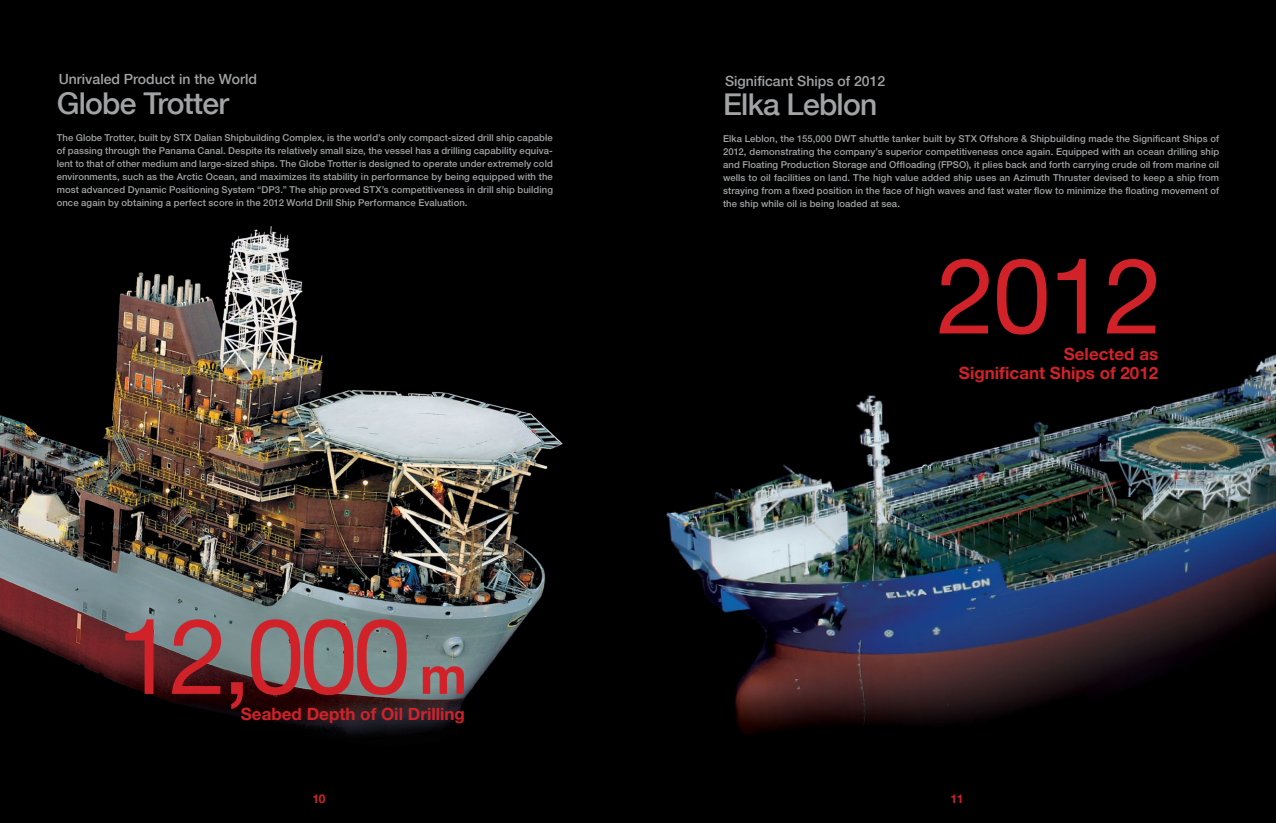
<style>
.page{position:relative;width:1276px;height:823px;background:#fff}
.page>*{position:absolute;margin:0;border:0;box-sizing:border-box;transform-origin:0 0}
.t1{font:105px "Helvetica Neue";letter-spacing:-.04em;color:#d22229}
.t2{font:700 52px "Helvetica Neue";color:#d22229}
.t3{font:500 30px "Helvetica Neue";letter-spacing:-.025em;color:#a1a3a5}
.t4{font:700 17px/19px "Helvetica Neue LT Pro";color:#d22229;text-align:right}
.t5{font:500 14px "Helvetica Neue";color:#a1a3a5}
.t6{font:700 12px "Helvetica Neue";color:#d22229}
.t7{font:500 9.5px/13px "Helvetica Neue LT Pro";letter-spacing:.01em;color:#a1a3a5;text-align:justify}
</style>
<div class="page">
<div style="left:0;top:0;width:1276px;height:822px;background:#000"></div>
<img style="left:666px;top:354px;width:610px;height:380px">
<img style="left:0;top:226px;width:563px;height:509px">
<h3 class="t5" style="left:59px;top:71px;width:200px">Unrivaled Product in the World</h3>
<h3 class="t3" style="left:57px;top:85px;width:174px">Globe Trotter</h3>
<p class="t7" style="left:57px;top:131px;width:498px">The Globe Trotter, built by STX Dalian Shipbuilding Complex, is the world’s only compact-sized drill ship capable of passing through the Panama Canal. Despite its relatively small size, the vessel has a drilling capability equiva&shy;lent to that of other medium and large-sized ships. The Globe Trotter is designed to operate under extremely cold environments, such as the Arctic Ocean, and maximizes its stability in performance by being equipped with the most advanced Dynamic Positioning System “DP3.” The ship proved STX’s competitiveness in drill ship building once again by obtaining a perfect score in the 2012 World Drill Ship Performance Evaluation.</p>
<h1 class="t1" style="left:116px;top:593px;width:296px">12,000</h1>
<h3 class="t4" style="left:241px;top:704px;width:226px">Seabed Depth of Oil Drilling</h3>
<h2 class="t2" style="left:420px;top:642px;width:49px">m</h2>
<h3 class="t5" style="left:725px;top:72px;width:162px">Significant Ships of 2012</h3>
<h3 class="t3" style="left:723px;top:86px;width:156px">Elka Leblon</h3>
<p class="t7" style="left:723px;top:132px;width:498px">Elka Leblon, the 155,000 DWT shuttle tanker built by STX Offshore &amp; Shipbuilding made the Significant Ships of 2012, demonstrating the company’s superior competitiveness once again. Equipped with an ocean drilling ship and Floating Production Storage and Offloading (FPSO), it plies back and forth carrying crude oil from marine oil wells to oil facilities on land. The high value added ship uses an Azimuth Thruster devised to keep a ship from straying from a fixed position in the face of high waves and fast water flow to minimize the floating movement of the ship while oil is being loaded at sea.</p>
<h1 class="t1" style="left:937px;top:233px;width:227px">2012</h1>
<h3 class="t4" style="left:959px;top:344px;width:201px">Selected as<br>Significant Ships of 2012</h3>
<p class="t6" style="left:312px;top:790px;width:15px">10</p>
<p class="t6" style="left:950px;top:790px;width:15px">11</p>
</div>
